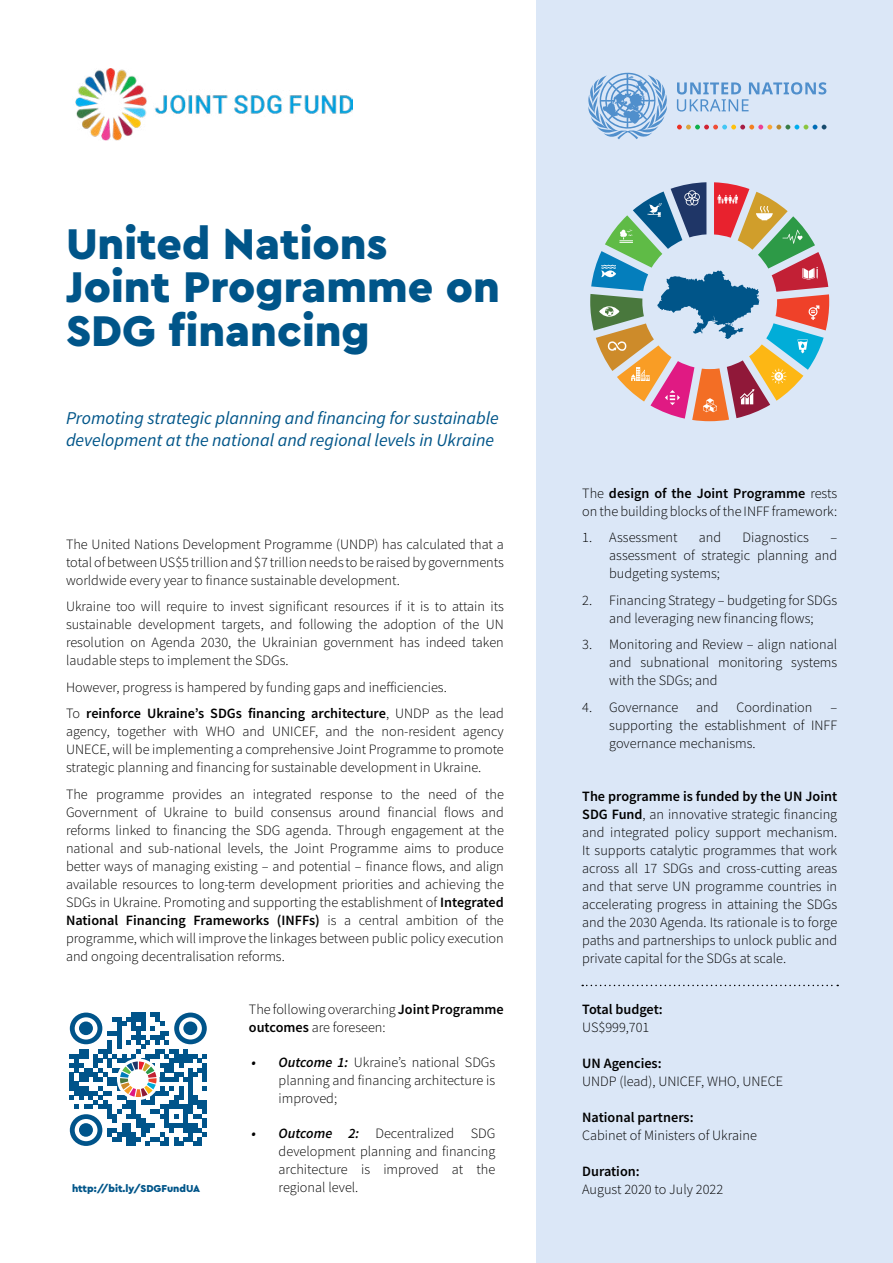
<style>
.page{position:relative;width:893px;height:1263px;background:#fff}
.page>*{position:absolute;margin:0;border:0;box-sizing:border-box;transform-origin:0 0}
.t1{font:900 45px/43.5px "Cera Pro";color:#005589}
.t2{font:italic 18px/21.6px "Source Sans Pro";color:#005589}
.t3{font:300 14.25px/18px "Source Sans Pro";color:#000;text-align:justify}
.t4{font:600 14.25px "Source Sans Pro";color:#000}
.t5{font:900 10.5px "Cera Pro";color:#005589}
.s1{font-weight:600}
.s2{font-weight:600;font-style:italic}
</style>
<div class="page">
<div style="left:537px;top:0;width:356px;height:1263px;background:#dbe7f7"></div>
<svg style="left:582px;top:985px;width:256px;height:1px"></svg>
<img style="left:75px;top:69px;width:278px;height:71px">
<svg style="left:588px;top:72px;width:79px;height:67px"></svg>
<svg style="left:677px;top:125px;width:149px;height:4px"></svg>
<svg style="left:677px;top:82px;width:149px;height:30px"></svg>
<svg style="left:590px;top:182px;width:239px;height:239px"></svg>
<svg style="left:69px;top:1012px;width:138px;height:134px"></svg>
<h1 class="t1" style="left:66px;top:220px;width:436px">United Nations<br>Joint Programme on<br>SDG financing</h1>
<p class="t2" style="left:66px;top:407px;width:434px">Promoting strategic planning and financing for sustainable development at the national and regional levels in Ukraine</p>
<p class="t3" style="left:582px;top:484px;width:256px">The <span class="s1">design of the Joint Programme</span> rests on the building blocks of the INFF framework:</p>
<p class="t3" style="left:582px;top:528px;width:97px">1. Assessment</p>
<p class="t3" style="left:699px;top:528px;width:24px">and</p>
<p class="t3" style="left:743px;top:528px;width:68px">Diagnostics</p>
<p class="t3" style="left:66px;top:535px;width:439px">The United Nations Development Programme (UNDP) has calculated that a total of between US$5 trillion and $7 trillion needs to be raised by governments worldwide every year to finance sustainable development.</p>
<p class="t3" style="left:66px;top:597px;width:439px">Ukraine too will require to invest significant resources if it is to attain its sustainable development targets, and following the adoption of the UN resolution on Agenda 2030, the Ukrainian government has indeed taken laudable steps to implement the SDGs.</p>
<p class="t3" style="left:66px;top:674px;width:439px;line-height:26.5px">However, progress is hampered by funding gaps and inefficiencies.<br>To <span class="s1">reinforce Ukraine’s SDGs financing architecture</span>, UNDP as the lead</p>
<p class="t3" style="left:66px;top:722px;width:439px">agency, together with WHO and UNICEF, and the non-resident agency UNECE, will be implementing a comprehensive Joint Programme to promote strategic planning and financing for sustainable development in Ukraine.</p>
<p class="t3" style="left:66px;top:785px;width:439px">The programme provides an integrated response to the need of the Government of Ukraine to build consensus around financial flows and reforms linked to financing the SDG agenda. Through engagement at the national and sub-national levels, the Joint Programme aims to produce better ways of managing existing – and potential – finance flows, and align available resources to long-term development priorities and achieving the SDGs in Ukraine. Promoting and supporting the establishment of <span class="s1">Integrated National Financing Frameworks (INFFs)</span> is a central ambition of the programme, which will improve the linkages between public policy execution and ongoing decentralisation reforms.</p>
<p class="t3" style="left:249px;top:1000px;width:256px">The following overarching <span class="s1">Joint Programme outcomes</span> are foreseen:</p>
<p class="t3" style="left:279px;top:1053px;width:218px;text-indent:-27px"><span class="s2">• Outcome 1:</span> Ukraine’s national SDGs planning and financing architecture is improved;</p>
<p class="t3" style="left:279px;top:1124px;width:218px;text-indent:-27px"><span class="s2">• Outcome 2:</span> Decentralized SDG development planning and financing architecture is improved at the regional level.</p>
<p class="t3" style="left:609px;top:528px;width:229px;text-indent:221px">– assessment of strategic planning and budgeting systems;</p>
<p class="t3" style="left:582px;top:591px;width:256px;text-align:center">2. Financing Strategy – budgeting for SDGs and leveraging new financing flows;</p>
<p class="t3" style="left:609px;top:635px;width:229px;text-indent:-27px">3. Monitoring and Review – align national and subnational monitoring systems with the SDGs; and</p>
<p class="t3" style="left:582px;top:698px;width:98px">4. Governance</p>
<p class="t3" style="left:696px;top:698px;width:24px">and</p>
<p class="t3" style="left:736px;top:698px;width:78px">Coordination</p>
<p class="t3" style="left:609px;top:698px;width:229px;text-indent:221px">– supporting the establishment of INFF governance mechanisms.</p>
<p class="t3" style="left:582px;top:787px;width:257px"><span class="s1">The programme is funded by the UN Joint SDG Fund</span>, an innovative strategic financing and integrated policy support mechanism.<br>It supports catalytic programmes that work across all 17 SDGs and cross-cutting areas and that serve UN programme countries in accelerating progress in attaining the SDGs and the 2030 Agenda. Its rationale is to forge paths and partnerships to unlock public and private capital for the SDGs at scale.</p>
<p class="t4" style="left:582px;top:1000px;width:82px">Total budget:</p>
<p class="t3" style="left:582px;top:1018px;width:69px">US$999,701</p>
<p class="t4" style="left:582px;top:1054px;width:81px">UN Agencies:</p>
<p class="t3" style="left:582px;top:1072px;width:203px">UNDP (lead), UNICEF, WHO, UNECE</p>
<p class="t4" style="left:582px;top:1108px;width:113px">National partners:</p>
<p class="t3" style="left:582px;top:1126px;width:176px">Cabinet of Ministers of Ukraine</p>
<p class="t4" style="left:582px;top:1162px;width:59px">Duration:</p>
<p class="t5" style="left:72px;top:1182px;width:130px">http://bit.ly/SDGFundUA</p>
<p class="t3" style="left:582px;top:1180px;width:142px">August 2020 to July 2022</p>
</div>
